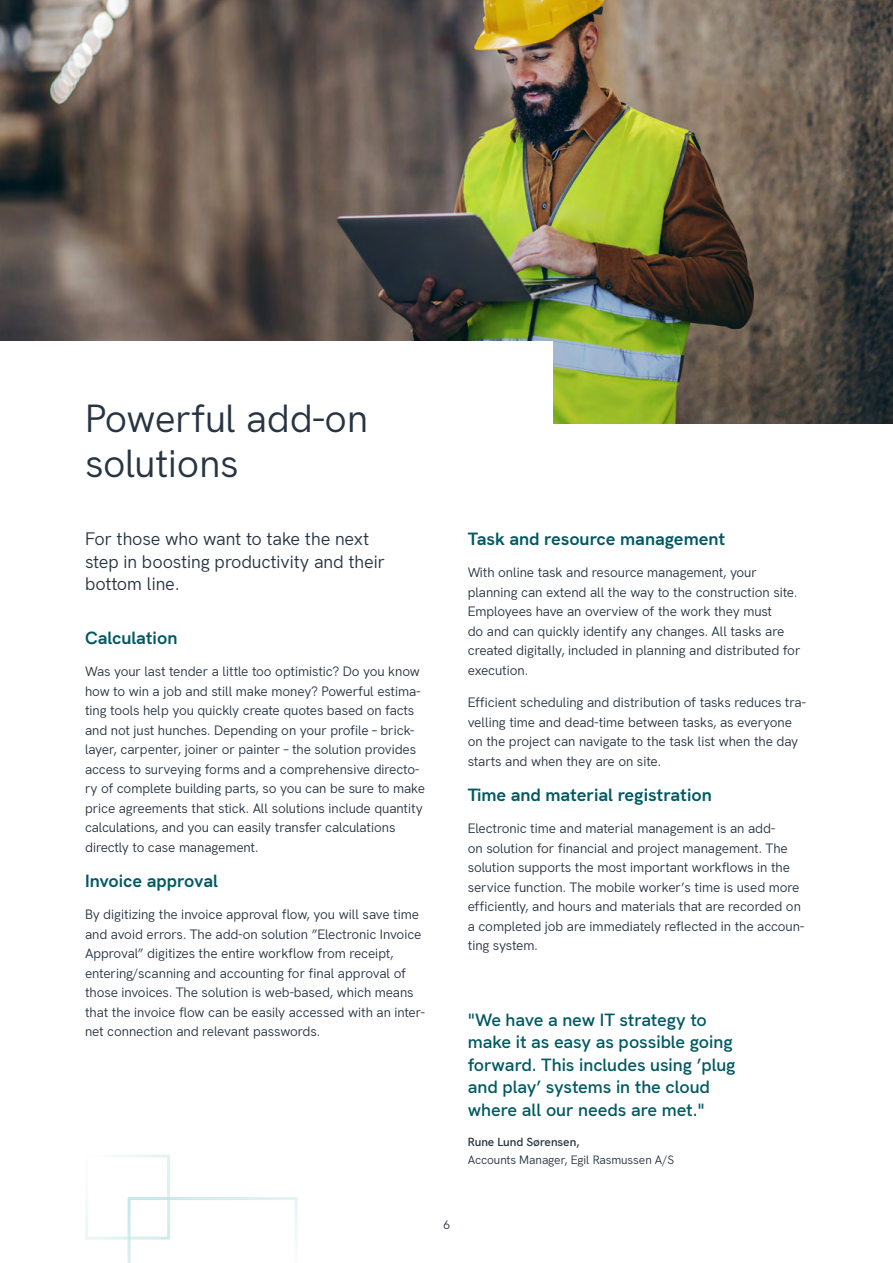
<style>
.page{position:relative;width:893px;height:1263px;background:#fff}
.page>*{position:absolute;margin:0;border:0;box-sizing:border-box;transform-origin:0 0}
.t1{font:39px/45px "Hanken Grotesk";letter-spacing:-.01em;color:#273442}
.t2{font:600 18px/22.5px "Hanken Grotesk";letter-spacing:-.005em;color:#005963}
.t3{font:700 18px "Hanken Grotesk";letter-spacing:-.005em;color:#005963}
.t4{font:18px/22.5px "Hanken Grotesk";letter-spacing:-.005em;color:#273442}
.t5{font:13.5px/19.5px "Hanken Grotesk";letter-spacing:-.01em;color:#273442}
.t6{font:12px "Hanken Grotesk";letter-spacing:-.01em;color:#273442}
.t7{font:600 12px "Hanken Grotesk";letter-spacing:-.005em;color:#273442}
</style>
<div class="page">
<img style="left:0;top:0;width:893px;height:423px">
<div style="left:0;top:341px;width:553px;height:128px;background:#fff"></div>
<svg style="left:128px;top:1197px;width:170px;height:66px"></svg>
<div style="left:85px;top:1154px;width:85px;height:85px;border:3px solid #c2e6e6"></div>
<h1 class="t1" style="left:85px;top:393px;width:285px">Powerful add-on solutions</h1>
<h2 class="t4" style="left:85px;top:526px;width:302px">For those who want to take the next step in boosting productivity and their bottom line.</h2>
<h2 class="t3" style="left:85px;top:624px;width:94px">Calculation</h2>
<p class="t5" style="left:85px;top:661px;width:341px">Was your last tender a little too optimistic? Do you know how to win a job and still make money? Powerful estima&shy;ting tools help you quickly create quotes based on facts and not just hunches. Depending on your profile – brick&shy;layer, carpenter, joiner or painter – the solution provides access to surveying forms and a comprehensive directo&shy;ry of complete building parts, so you can be sure to make price agreements that stick. All solutions include quantity calculations, and you can easily transfer calculations directly to case management.</p>
<h2 class="t3" style="left:85px;top:867px;width:135px">Invoice approval</h2>
<p class="t5" style="left:85px;top:904px;width:341px">By digitizing the invoice approval flow, you will save time and avoid errors. The add-on solution ”Electronic Invoice Approval” digitizes the entire workflow from receipt, entering/scanning and accounting for final approval of those invoices. The solution is web-based, which means that the invoice flow can be easily accessed with an inter&shy;net connection and relevant passwords.</p>
<h2 class="t3" style="left:468px;top:525px;width:259px">Task and resource management</h2>
<p class="t5" style="left:468px;top:562px;width:334px">With online task and resource management, your planning can extend all the way to the construction site.<br>Employees have an overview of the work they must<br>do and can quickly identify any changes. All tasks are created digitally, included in planning and distributed for execution.</p>
<p class="t5" style="left:468px;top:691px;width:339px">Efficient scheduling and distribution of tasks reduces tra&shy;velling time and dead-time between tasks, as everyone on the project can navigate to the task list when the day starts and when they are on site.</p>
<h2 class="t3" style="left:468px;top:781px;width:246px">Time and material registration</h2>
<p class="t5" style="left:468px;top:818px;width:338px">Electronic time and material management is an add-<br>on solution for financial and project management. The solution supports the most important workflows in the service function. The mobile worker’s time is used more efficiently, and hours and materials that are recorded on a completed job are immediately reflected in the accoun&shy;ting system.</p>
<h2 class="t2" style="left:468px;top:1007px;width:269px">"We have a new IT strategy to make it as easy as possible going forward. This includes using ’plug and play’ systems in the cloud where all our needs are met."</h2>
<p class="t7" style="left:468px;top:1132px;width:113px">Rune Lund Sørensen,</p>
<p class="t6" style="left:468px;top:1150px;width:208px">Accounts Manager, Egil Rasmussen A/S</p>
<p class="t6" style="left:443px;top:1215px;width:8px">6</p>
</div>
